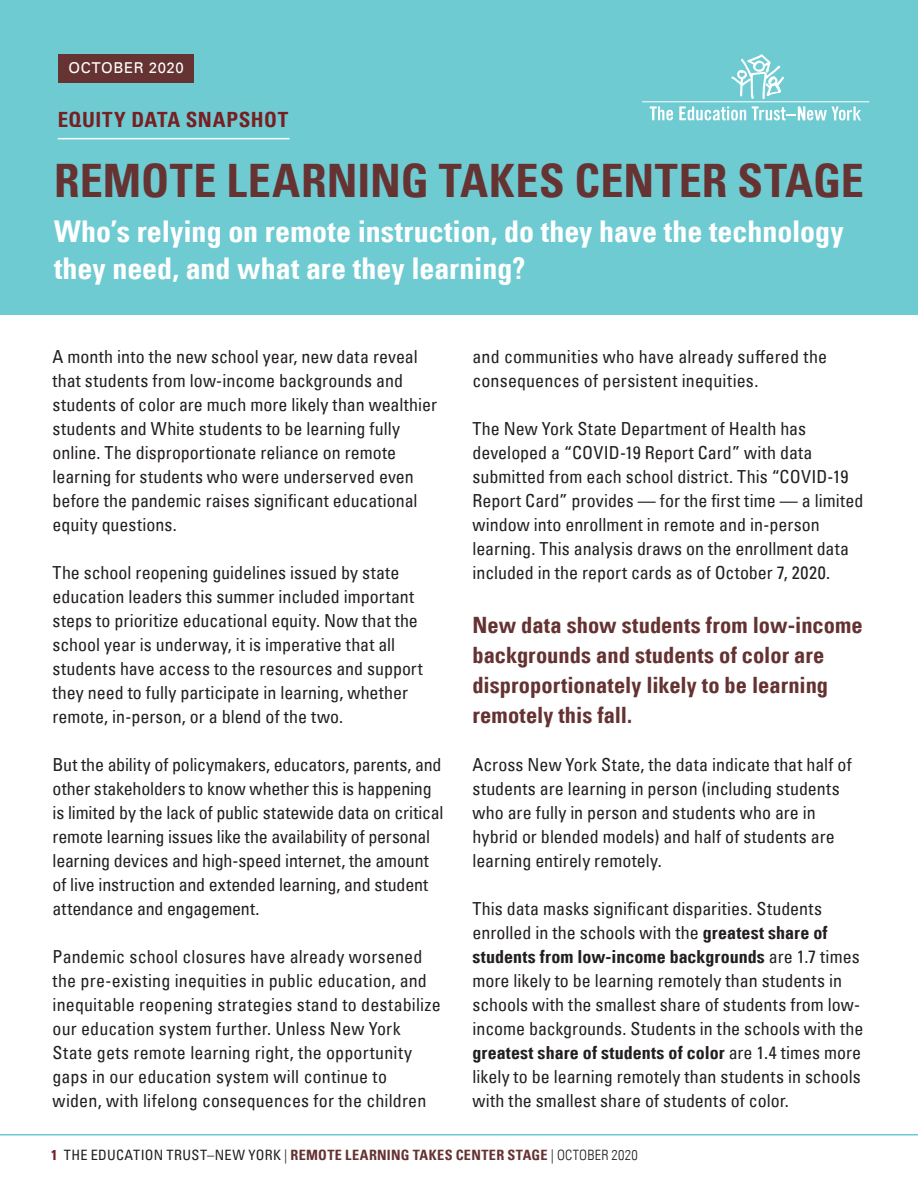
<style>
.page{position:relative;width:918px;height:1188px;background:#fff}
.page>*{position:absolute;margin:0;border:0;box-sizing:border-box;transform-origin:0 0}
.body{font:46.2px "Univers Com 67 Bold Cond";letter-spacing:.005em;color:#633}
.body-2{font:30px/37.5px "Univers Com 67 Bold Cond";color:#fff}
.body-3{font:22.5px/30px "Univers Com 67 Bold Cond";color:#653232}
.body-4{font:21px "Univers Com 67 Bold Cond";letter-spacing:.025em;color:#762023}
.body-5{font:condensed 18px/24px "Univers Com 57";color:#231f20}
.t1{font:15px "Univers LT";letter-spacing:.04em;color:#fff}
.t2{font:14.25px "Univers Com 67 Bold Cond";letter-spacing:.02em;color:#653232}
.s1{font-family:"Univers Com 67 Bold Cond";font-stretch:normal}
.s2{color:#762023}
.s3{font-family:"Univers";font-stretch:condensed;color:#231f20}
.s4{font-family:"Univers LT";font-weight:300;font-stretch:condensed;color:#231f20}
</style>
<div class="page">
<hr style="left:0;top:1134px;width:918px;height:2px;background:#6fcbd2">
<div style="left:0;top:0;width:918px;height:315px;background:#6fcbd2"></div>
<div style="left:58px;top:54px;width:135px;height:29px;background:#633"></div>
<svg style="left:731px;top:54px;width:53px;height:45px"></svg>
<hr style="left:642px;top:101px;width:227px;height:1px;background:#fff">
<svg style="left:650px;top:106px;width:23px;height:14px"></svg>
<svg style="left:679px;top:106px;width:67px;height:14px"></svg>
<svg style="left:752px;top:106px;width:109px;height:14px"></svg>
<hr style="left:58px;top:138px;width:231px;height:1px;background:#fff">
<p class="t1" style="left:69px;top:59px;width:117px">OCTOBER 2020</p>
<p class="body-4" style="left:58px;top:106px;width:232px">EQUITY DATA SNAPSHOT</p>
<p class="body" style="left:54px;top:153px;width:811px">REMOTE LEARNING TAKES CENTER STAGE</p>
<p class="body-2" style="left:54px;top:212px;width:791px">Who’s relying on remote instruction, do they have the technology they need, and what are they learning?</p>
<p class="body-5" style="left:53px;top:345px;width:386px">A month into the new school year, new data reveal that students from low-income backgrounds and students of color are much more likely than wealthier students and White students to be learning fully online. The disproportionate reliance on remote learning for students who were underserved even before the pandemic raises significant educational equity questions.</p>
<p class="body-5" style="left:53px;top:561px;width:372px">The school reopening guidelines issued by state education leaders this summer included important steps to prioritize educational equity. Now that the school year is underway, it is imperative that all students have access to the resources and support they need to fully participate in learning, whether remote, in-person, or a blend of the two.</p>
<p class="body-5" style="left:53px;top:753px;width:393px">But the ability of policymakers, educators, parents, and other stakeholders to know whether this is happening is limited by the lack of public statewide data on critical remote learning issues like the availability of personal learning devices and high-speed internet, the amount of live instruction and extended learning, and student attendance and engagement.</p>
<p class="body-5" style="left:53px;top:945px;width:390px">Pandemic school closures have already worsened the pre-existing inequities in public education, and inequitable reopening strategies stand to destabilize our education system further. Unless New York State gets remote learning right, the opportunity gaps in our education system will continue to<br>widen, with lifelong consequences for the children</p>
<p class="body-5" style="left:472px;top:345px;width:356px">and communities who have already suffered the consequences of persistent inequities.</p>
<p class="body-5" style="left:472px;top:417px;width:392px">The New York State Department of Health has developed a “COVID-19 Report Card” with data submitted from each school district. This “COVID-19<br>Report Card” provides — for the first time — a limited window into enrollment in remote and in-person learning. This analysis draws on the enrollment data included in the report cards as of October 7, 2020.</p>
<p class="body-3" style="left:472px;top:610px;width:392px">New data show students from low-income backgrounds and students of color are disproportionately likely to be learning remotely this fall.</p>
<p class="body-5" style="left:472px;top:753px;width:381px">Across New York State, the data indicate that half of students are learning in person (including students who are fully in person and students who are in hybrid or blended models) and half of students are learning entirely remotely.</p>
<p class="body-5" style="left:472px;top:897px;width:392px">This data masks significant disparities. Students enrolled in the schools with the <span class="s1">greatest share of students from low-income backgrounds</span> are 1.7 times more likely to be learning remotely than students in schools with the smallest share of students from low&shy;income backgrounds. Students in the schools with the <span class="s1">greatest share of students of color</span> are 1.4 times more likely to be learning remotely than students in schools with the smallest share of students of color.</p>
<p class="t2" style="left:51px;top:1146px;width:588px"><span class="s2">1</span> <span class="s3">THE EDUCATION TRUST–NEW YORK</span> <span class="s4">|</span> REMOTE LEARNING TAKES CENTER STAGE <span class="s4">| OCTOBER 2020</span></p>
</div>
